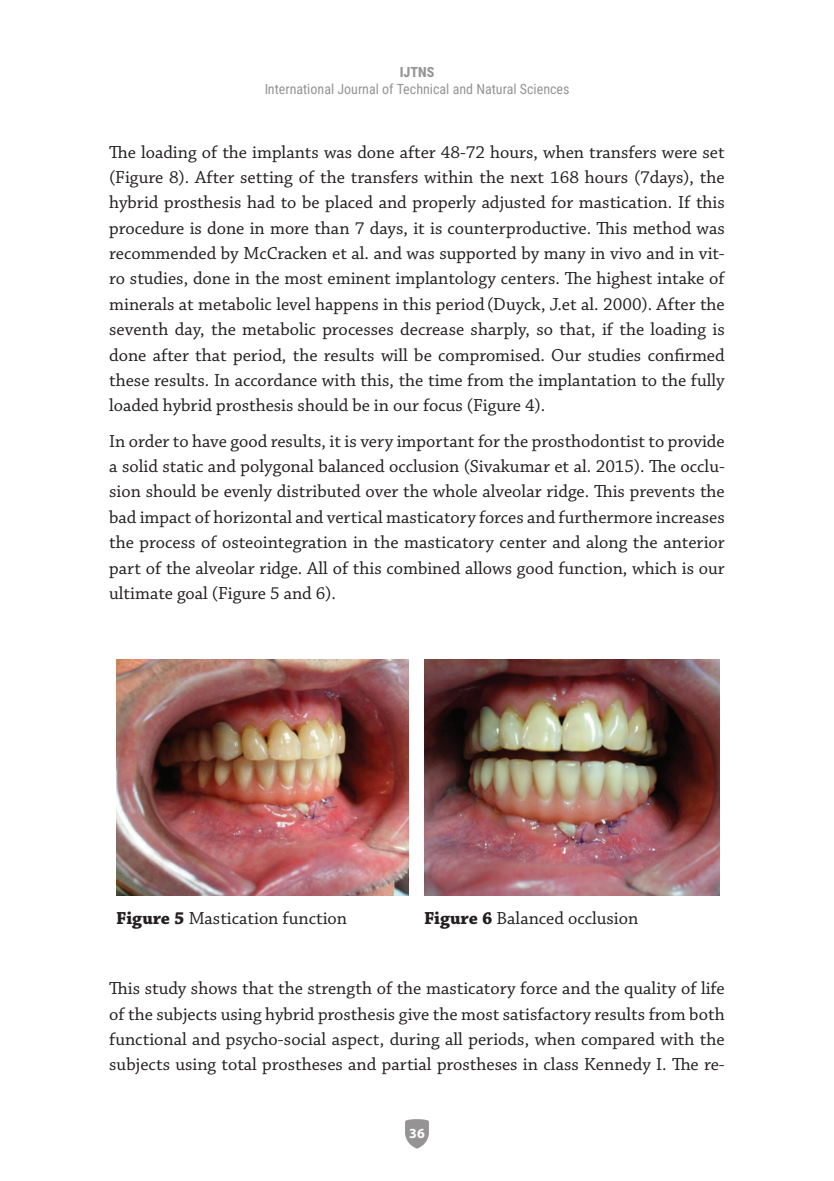
<style>
.page{position:relative;width:834px;height:1181px;background:#fff}
.page>*{position:absolute;margin:0;border:0;box-sizing:border-box;transform-origin:0 0}
.t1{font:18.38px/25.4px "Chaparral Pro";color:#231f20;text-align:justify}
.t2{font:14px "Roboto Condensed";color:#231f20}
.t3{font:800 14px "Roboto Condensed";color:#231f20}
.t4{font:700 14px "Myriad Pro";color:#fff}
.s1{font-weight:700}
</style>
<div class="page">
<svg style="left:405px;top:1119px;width:24px;height:29px"></svg>
<img style="left:116px;top:660px;width:292px;height:236px">
<img style="left:424px;top:659px;width:295px;height:237px">
<p class="t3" style="left:399px;top:62px;width:36px">IJTNS</p>
<p class="t2" style="left:264px;top:79px;width:306px">International Journal of Technical and Natural Sciences</p>
<p class="t1" style="left:109px;top:140px;width:617px">The loading of the implants was done after 48-72 hours, when transfers were set (Figure 8). After setting of the transfers within the next 168 hours (7days), the hybrid prosthesis had to be placed and properly adjusted for mastication. If this procedure is done in more than 7 days, it is counterproductive. This method was recommended by McCracken et al. and was supported by many in vivo and in vit&shy;ro studies, done in the most eminent implantology centers. The highest intake of minerals at metabolic level happens in this period (Duyck, J.et al. 2000). After the seventh day, the metabolic processes decrease sharply, so that, if the loading is done after that period, the results will be compromised. Our studies confirmed these results. In accordance with this, the time from the implantation to the fully loaded hybrid prosthesis should be in our focus (Figure 4).</p>
<p class="t1" style="left:109px;top:429px;width:617px">In order to have good results, it is very important for the prosthodontist to provide a solid static and polygonal balanced occlusion (Sivakumar et al. 2015). The occlu&shy;sion should be evenly distributed over the whole alveolar ridge. This prevents the bad impact of horizontal and vertical masticatory forces and furthermore increases the process of osteointegration in the masticatory center and along the anterior part of the alveolar ridge. All of this combined allows good function, which is our ultimate goal (Figure 5 and 6).</p>
<p class="t1" style="left:116px;top:906px;width:232px"><span class="s1">Figure 5</span> Mastication function</p>
<p class="t1" style="left:424px;top:906px;width:216px"><span class="s1">Figure 6</span> Balanced occlusion</p>
<p class="t1" style="left:109px;top:976px;width:617px">This study shows that the strength of the masticatory force and the quality of life of the subjects using hybrid prosthesis give the most satisfactory results from both functional and psycho-social aspect, during all periods, when compared with the subjects using total prostheses and partial prostheses in class Kennedy I. The re-</p>
<p class="t4" style="left:409px;top:1124px;width:17px">36</p>
</div>
